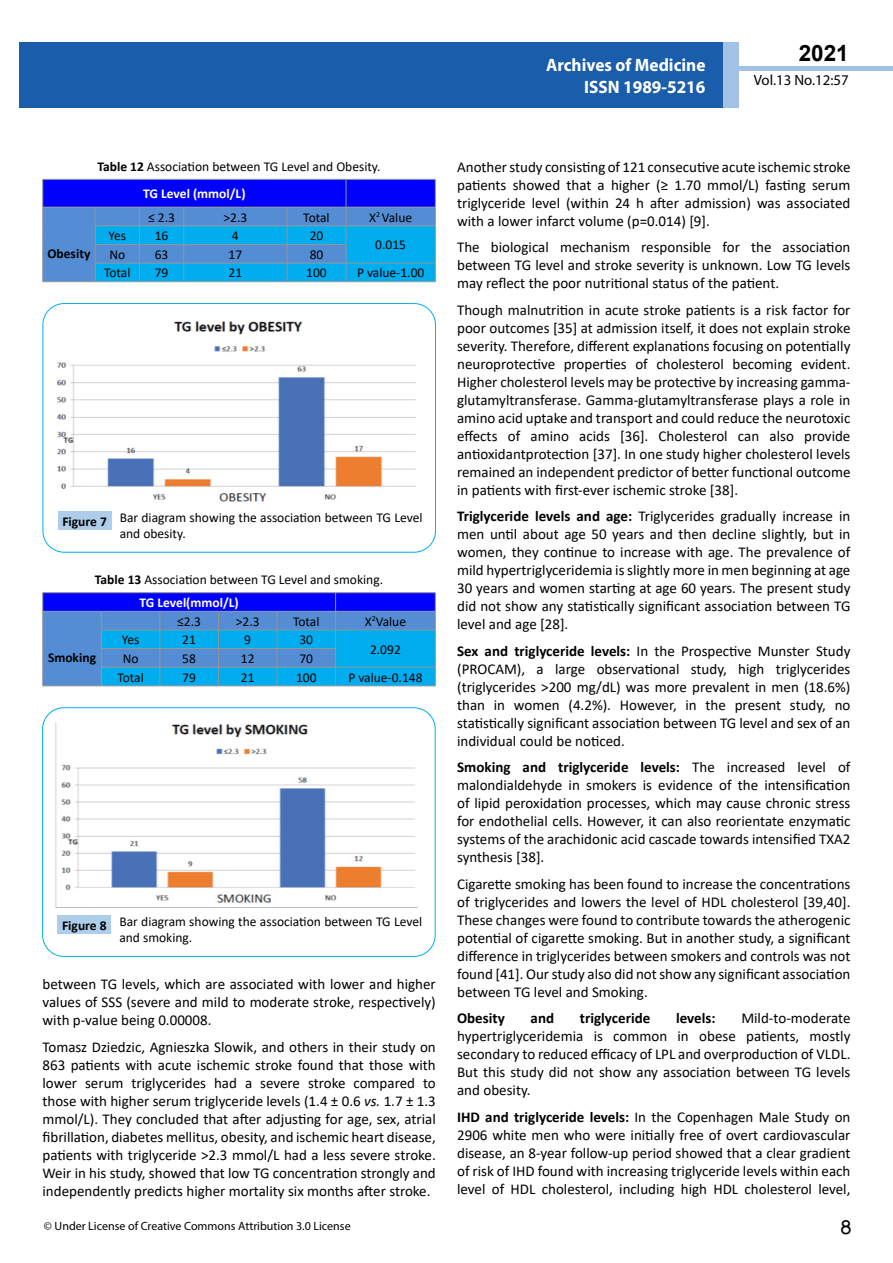
<style>
.page{position:relative;width:893px;height:1263px;background:#fff}
.page>*{position:absolute;margin:0;border:0;box-sizing:border-box;transform-origin:0 0}
.t1{font:25.5px "Tunga";color:#000}
.t2{font:700 22.5px "Arial";color:#000}
.t3{font:700 18px/21.6px "Myriad Pro";color:#fff;text-align:right;scale:.96 1}
.t4{font:15px/18px "Calibri";color:#000;text-align:justify}
.t5{font:700 15px "Calibri";color:#000}
.t6{font:14.85px "Myriad Pro";color:#000}
.t7{font:13.5px/16.2px "Calibri";color:#000}
.t8{font:700 13.5px "Calibri";color:#000}
.t9{font:12px "Myriad Pro";color:#000}
.s1{font-weight:700}
.s2{font-weight:700;color:#fff}
.s3{font-style:italic}
</style>
<div class="page">
<div style="left:722px;top:66px;width:171px;height:5px;background:#a1c1e6"></div>
<div style="left:19px;top:42px;width:706px;height:66px;background:#1a5daa"></div>
<div style="left:724px;top:42px;width:15px;height:66px;background:#a1c1e6"></div>
<svg style="left:42px;top:179px;width:394px;height:103px;background:#2673e4"></svg>
<hr style="left:43px;top:207px;width:52px;height:1px;background:#939598">
<hr style="left:95px;top:207px;width:44px;height:1px;background:#939598">
<hr style="left:139px;top:207px;width:45px;height:1px;background:#939598">
<hr style="left:184px;top:207px;width:103px;height:1px;background:#939598">
<hr style="left:287px;top:207px;width:59px;height:1px;background:#939598">
<hr style="left:346px;top:207px;width:90px;height:1px;background:#939598">
<div style="left:43px;top:303px;width:393px;height:250px;border:1px solid #00aeef;border-radius:21px"></div>
<div style="left:58px;top:511px;width:53px;height:19px;background:#adcdea"></div>
<img style="left:56px;top:321px;width:360px;height:181px">
<hr style="left:43px;top:686px;width:58px;height:1px;background:#939598">
<hr style="left:101px;top:686px;width:59px;height:1px;background:#939598">
<hr style="left:160px;top:686px;width:58px;height:1px;background:#939598">
<hr style="left:218px;top:686px;width:59px;height:1px;background:#939598">
<hr style="left:277px;top:686px;width:59px;height:1px;background:#939598">
<hr style="left:336px;top:686px;width:100px;height:1px;background:#939598">
<hr style="left:43px;top:592px;width:58px;height:1px;background:#939598">
<hr style="left:101px;top:592px;width:59px;height:1px;background:#939598">
<hr style="left:160px;top:592px;width:58px;height:1px;background:#939598">
<hr style="left:218px;top:592px;width:59px;height:1px;background:#939598">
<hr style="left:277px;top:592px;width:59px;height:1px;background:#939598">
<hr style="left:336px;top:592px;width:100px;height:1px;background:#939598">
<svg style="left:42px;top:593px;width:394px;height:93px;background:#287ee3"></svg>
<hr style="left:43px;top:611px;width:58px;height:1px;background:#939598">
<hr style="left:101px;top:611px;width:59px;height:1px;background:#939598">
<hr style="left:160px;top:611px;width:58px;height:1px;background:#939598">
<hr style="left:218px;top:611px;width:59px;height:1px;background:#939598">
<hr style="left:277px;top:611px;width:59px;height:1px;background:#939598">
<hr style="left:336px;top:611px;width:100px;height:1px;background:#939598">
<div style="left:42px;top:707px;width:394px;height:250px;border:1px solid #00aeef;border-radius:21px"></div>
<div style="left:58px;top:915px;width:53px;height:19px;background:#adcdea"></div>
<img style="left:56px;top:722px;width:359px;height:185px">
<p class="t3" style="left:546px;top:54px;width:167px">Archives of Medicine<br>ISSN 1989-5216</p>
<h2 class="t2" style="left:799px;top:38px;width:52px">2021</h2>
<p class="t6" style="left:754px;top:71px;width:96px">Vol.13 No.12:57</p>
<p class="t7" style="left:143px;top:152px;width:239px;line-height:27.8px;text-indent:-46px"><span class="s1">Table 12</span> Association between TG Level and Obesity.<br><span class="s2">TG Level (mmol/L)</span></p>
<p class="t8" style="left:47px;top:244px;width:44px">Obesity</p>
<p class="t7" style="left:148px;top:209px;width:28px">≤ 2.3</p>
<p class="t7" style="left:223px;top:209px;width:25px">&gt;2.3</p>
<p class="t7" style="left:303px;top:209px;width:28px">Total</p>
<p class="t7" style="left:369px;top:209px;width:45px">X<sup>2</sup> Value</p>
<p class="t7" style="left:108px;top:227px;width:19px">Yes</p>
<p class="t7" style="left:155px;top:227px;width:15px">16</p>
<p class="t7" style="left:232px;top:227px;width:8px">4</p>
<p class="t7" style="left:310px;top:227px;width:15px">20</p>
<p class="t7" style="left:375px;top:237px;width:32px">0.015</p>
<p class="t7" style="left:109px;top:246px;width:17px">No</p>
<p class="t7" style="left:155px;top:246px;width:15px">63</p>
<p class="t7" style="left:228px;top:246px;width:15px">17</p>
<p class="t7" style="left:310px;top:246px;width:15px">80</p>
<p class="t7" style="left:104px;top:264px;width:28px">Total</p>
<p class="t7" style="left:155px;top:264px;width:15px">79</p>
<p class="t7" style="left:228px;top:264px;width:15px">21</p>
<p class="t7" style="left:306px;top:264px;width:22px">100</p>
<p class="t7" style="left:357px;top:264px;width:69px">P value-1.00</p>
<p class="t7" style="left:120px;top:509px;width:304px;text-indent:-57px"><span class="s1">Figure 7</span> Bar diagram showing the association between TG Level and obesity.</p>
<p class="t7" style="left:140px;top:568px;width:245px;line-height:23.1px;text-indent:-45px"><span class="s1">Table 13</span> Association between TG Level and smoking.<br><span class="s2">TG Level(mmol/L)</span></p>
<p class="t8" style="left:48px;top:648px;width:50px">Smoking</p>
<p class="t7" style="left:177px;top:613px;width:25px">≤2.3</p>
<p class="t7" style="left:236px;top:613px;width:25px">&gt;2.3</p>
<p class="t7" style="left:293px;top:613px;width:28px">Total</p>
<p class="t7" style="left:365px;top:613px;width:43px">X<sup>2</sup>Value</p>
<p class="t7" style="left:122px;top:631px;width:19px">Yes</p>
<p class="t7" style="left:182px;top:631px;width:15px">21</p>
<p class="t7" style="left:244px;top:631px;width:8px">9</p>
<p class="t7" style="left:299px;top:631px;width:15px">30</p>
<p class="t7" style="left:370px;top:641px;width:32px">2.092</p>
<p class="t7" style="left:123px;top:650px;width:17px">No</p>
<p class="t7" style="left:182px;top:650px;width:15px">58</p>
<p class="t7" style="left:241px;top:650px;width:15px">12</p>
<p class="t7" style="left:299px;top:650px;width:15px">70</p>
<p class="t7" style="left:117px;top:669px;width:28px">Total</p>
<p class="t7" style="left:182px;top:669px;width:15px">79</p>
<p class="t7" style="left:241px;top:669px;width:15px">21</p>
<p class="t7" style="left:296px;top:669px;width:22px">100</p>
<p class="t7" style="left:348px;top:669px;width:76px">P value-0.148</p>
<p class="t7" style="left:119px;top:913px;width:304px;text-indent:-57px"><span class="s1">Figure 8</span> Bar diagram showing the association between TG Level and smoking.</p>
<p class="t4" style="left:43px;top:975px;width:395px">between TG levels, which are associated with lower and higher values of SSS (severe and mild to moderate stroke, respectively) with p-value being 0.00008.</p>
<p class="t4" style="left:43px;top:1037px;width:395px">Tomasz Dziedzic, Agnieszka Slowik, and others in their study on 863 patients with acute ischemic stroke found that those with lower serum triglycerides had a severe stroke compared to those with higher serum triglyceride levels (1.4 ± 0.6 <span class="s3">vs.</span> 1.7 ± 1.3 mmol/L). They concluded that after adjusting for age, sex, atrial fibrillation, diabetes mellitus, obesity, and ischemic heart disease, patients with triglyceride &gt;2.3 mmol/L had a less severe stroke.<br>Weir in his study, showed that low TG concentration strongly and independently predicts higher mortality six months after stroke.</p>
<p class="t4" style="left:457px;top:157px;width:395px">Another study consisting of 121 consecutive acute ischemic stroke patients showed that a higher (≥ 1.70 mmol/L) fasting serum triglyceride level (within 24 h after admission) was associated with a lower infarct volume (p=0.014) [9].</p>
<p class="t4" style="left:457px;top:238px;width:395px">The biological mechanism responsible for the association between TG level and stroke severity is unknown. Low TG levels may reflect the poor nutritional status of the patient.</p>
<p class="t4" style="left:457px;top:300px;width:395px">Though malnutrition in acute stroke patients is a risk factor for poor outcomes [35] at admission itself, it does not explain stroke severity. Therefore, different explanations focusing on potentially neuroprotective properties of cholesterol becoming evident.<br>Higher cholesterol levels may be protective by increasing gamma&shy;glutamyltransferase. Gamma-glutamyltransferase plays a role in amino acid uptake and transport and could reduce the neurotoxic effects of amino acids [36]. Cholesterol can also provide antioxidantprotection [37]. In one study higher cholesterol levels remained an independent predictor of better functional outcome in patients with first-ever ischemic stroke [38].</p>
<p class="t4" style="left:457px;top:507px;width:395px"><span class="s1">Triglyceride levels and age:</span> Triglycerides gradually increase in men until about age 50 years and then decline slightly, but in women, they continue to increase with age. The prevalence of mild hypertriglyceridemia is slightly more in men beginning at age 30 years and women starting at age 60 years. The present study did not show any statistically significant association between TG level and age [28].</p>
<p class="t4" style="left:457px;top:641px;width:395px"><span class="s1">Sex and triglyceride levels:</span> In the Prospective Munster Study (PROCAM), a large observational study, high triglycerides (triglycerides &gt;200 mg/dL) was more prevalent in men (18.6%) than in women (4.2%). However, in the present study, no statistically significant association between TG level and sex of an individual could be noticed.</p>
<p class="t4" style="left:457px;top:758px;width:395px"><span class="s1">Smoking and triglyceride levels:</span> The increased level of malondialdehyde in smokers is evidence of the intensification of lipid peroxidation processes, which may cause chronic stress for endothelial cells. However, it can also reorientate enzymatic systems of the arachidonic acid cascade towards intensified TXA2 synthesis [38].</p>
<p class="t4" style="left:457px;top:874px;width:395px">Cigarette smoking has been found to increase the concentrations of triglycerides and lowers the level of HDL cholesterol [39,40].<br>These changes were found to contribute towards the atherogenic potential of cigarette smoking. But in another study, a significant difference in triglycerides between smokers and controls was not found [41]. Our study also did not show any significant association between TG level and Smoking.</p>
<p class="t5" style="left:457px;top:1008px;width:49px">Obesity</p>
<p class="t5" style="left:531px;top:1008px;width:25px">and</p>
<p class="t5" style="left:580px;top:1008px;width:72px">triglyceride</p>
<p class="t5" style="left:676px;top:1008px;width:41px">levels:</p>
<p class="t4" style="left:457px;top:1009px;width:395px;text-indent:284px">Mild-to-moderate hypertriglyceridemia is common in obese patients, mostly secondary to reduced efficacy of LPL and overproduction of VLDL.<br>But this study did not show any association between TG levels and obesity.</p>
<p class="t4" style="left:457px;top:1107px;width:395px"><span class="s1">IHD and triglyceride levels:</span> In the Copenhagen Male Study on 2906 white men who were initially free of overt cardiovascular disease, an 8-year follow-up period showed that a clear gradient of risk of IHD found with increasing triglyceride levels within each level of HDL cholesterol, including high HDL cholesterol level,</p>
<p class="t9" style="left:44px;top:1218px;width:308px">© Under License of Creative Commons Attribution 3.0 License</p>
<h1 class="t1" style="left:840px;top:1210px;width:13px">8</h1>
</div>
